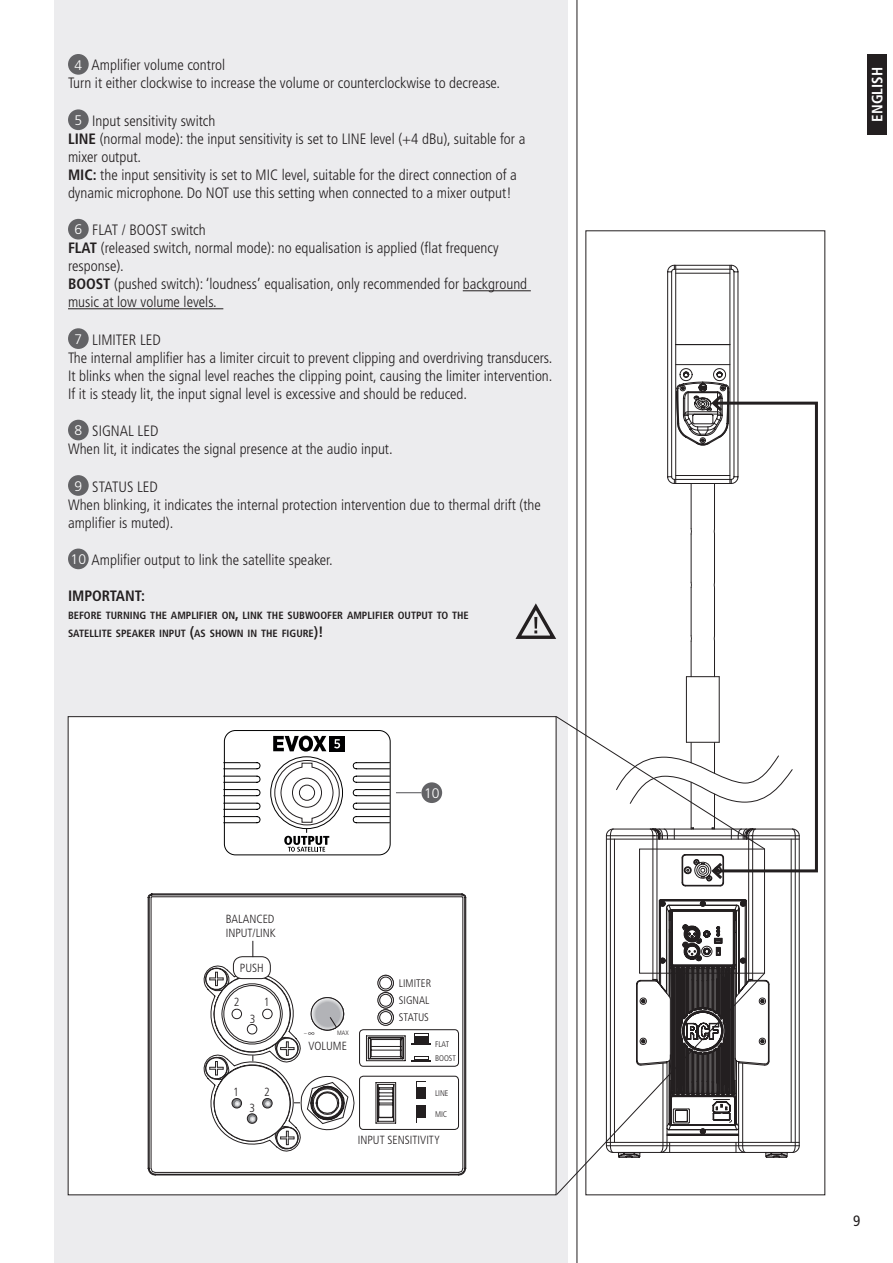
<style>
.page{position:relative;width:893px;height:1263px;background:#fff}
.page>*{position:absolute;margin:0;border:0;box-sizing:border-box;transform-origin:0 0}
.t1{font:300 condensed 15px/18px "Frutiger LT Std";color:#231f20}
.t2{font:700 condensed 15px "Frutiger LT Std";color:#231f20}
.t3{font:700 condensed 15px "Frutiger LT Std";color:#fff}
.t4{font:condensed 15px "Frutiger";color:#231f20}
.t5{font:300 13.8px "Frutiger LT Std";color:#fff}
.t6{font:300 condensed 11.85px/14.1px "Frutiger LT Std";color:#231f20}
.t7{font:300 condensed 10.95px/16.2px "Frutiger LT Std";color:#231f20}
.t8{font:700 condensed 10.5px "Frutiger LT Std";color:#231f20}
.t9{font:300 condensed 8.25px/14.2px "Frutiger LT Std";color:#231f20}
.t10{font:300 condensed 6.3px "Frutiger LT Std";color:#231f20}
.t11{font:300 condensed 5.4px "Frutiger LT Std";color:#231f20}
.s1{font-stretch:normal;font-size:13.8px;color:#fff}
.s2{font-weight:700}
.s3{font-size:15px}
</style>
<div class="page">
<div style="left:54px;top:0;width:514px;height:1263px;background:#ececee"></div>
<hr style="left:577px;top:0;width:1px;height:1263px;background:#231f20">
<div style="left:867px;top:54px;width:20px;height:81px;background:#231f20"></div>
<hr style="left:463px;top:290px;width:68px;height:1px;background:#231f20">
<hr style="left:68px;top:308px;width:155px;height:1px;background:#231f20">
<div style="left:68px;top:54px;width:21px;height:21px;background:#636366;border-radius:50%"></div>
<div style="left:68px;top:109px;width:21px;height:21px;background:#636366;border-radius:50%"></div>
<div style="left:68px;top:219px;width:21px;height:21px;background:#636366;border-radius:50%"></div>
<div style="left:68px;top:328px;width:21px;height:21px;background:#636366;border-radius:50%"></div>
<div style="left:68px;top:420px;width:21px;height:20px;background:#636366;border-radius:50%"></div>
<div style="left:68px;top:475px;width:21px;height:21px;background:#636366;border-radius:50%"></div>
<div style="left:68px;top:549px;width:21px;height:20px;background:#636366;border-radius:50%"></div>
<div style="left:68px;top:717px;width:488px;height:478px;background:#fff"></div>
<svg style="left:147px;top:893px;width:320px;height:283px"></svg>
<div style="left:233px;top:957px;width:37px;height:21px;background:#fff;border-radius:9px"></div>
<div style="left:233px;top:956px;width:38px;height:23px;border:1px solid #231f20;border-radius:9px"></div>
<svg style="left:252px;top:941px;width:1px;height:16px"></svg>
<div style="left:414px;top:1033px;width:14px;height:10px;background:#231f20"></div>
<svg style="left:415px;top:1034px;width:12px;height:2px"></svg>
<hr style="left:411px;top:1043px;width:20px;height:2px;background:#231f20">
<div style="left:417px;top:1081px;width:9px;height:18px;background:#231f20"></div>
<svg style="left:417px;top:1082px;width:8px;height:4px"></svg>
<div style="left:417px;top:1105px;width:9px;height:18px;background:#231f20"></div>
<svg style="left:417px;top:1118px;width:8px;height:4px"></svg>
<div style="left:414px;top:1055px;width:14px;height:5px;background:#231f20"></div>
<svg style="left:411px;top:1057px;width:20px;height:4px"></svg>
<div style="left:359px;top:1029px;width:100px;height:38px;border:1px solid #231f20;border-radius:4px"></div>
<div style="left:359px;top:1076px;width:100px;height:54px;border:1px solid #231f20;border-radius:4px"></div>
<svg style="left:378px;top:975px;width:15px;height:16px"></svg>
<div style="left:377px;top:975px;width:17px;height:16px;border:1px solid #231f20;border-radius:50%"></div>
<div style="left:380px;top:977px;width:12px;height:12px;background:#fff;border-radius:50%"></div>
<div style="left:379px;top:976px;width:13px;height:13px;border:1px solid #231f20;border-radius:50%"></div>
<svg style="left:378px;top:992px;width:15px;height:16px"></svg>
<div style="left:377px;top:992px;width:17px;height:16px;border:1px solid #231f20;border-radius:50%"></div>
<div style="left:380px;top:994px;width:12px;height:12px;background:#fff;border-radius:50%"></div>
<div style="left:379px;top:994px;width:13px;height:13px;border:1px solid #231f20;border-radius:50%"></div>
<svg style="left:378px;top:1010px;width:15px;height:15px"></svg>
<div style="left:377px;top:1009px;width:17px;height:17px;border:1px solid #231f20;border-radius:50%"></div>
<div style="left:380px;top:1011px;width:12px;height:12px;background:#fff;border-radius:50%"></div>
<div style="left:379px;top:1011px;width:13px;height:13px;border:1px solid #231f20;border-radius:50%"></div>
<div style="left:224px;top:730px;width:167px;height:125px;border:1px solid #000001;border-radius:11px"></div>
<svg style="left:223px;top:736px;width:167px;height:116px"></svg>
<div style="left:299px;top:785px;width:16px;height:15px;border:1px solid #231f20;border-radius:50%"></div>
<div style="left:421px;top:782px;width:21px;height:21px;background:#636366;border-radius:50%"></div>
<svg style="left:396px;top:792px;width:25px;height:1px"></svg>
<svg style="left:556px;top:1158px;width:209px;height:37px"></svg>
<div style="left:712px;top:402px;width:106px;height:470px;border:3px solid #231f20"></div>
<svg style="left:513px;top:265px;width:287px;height:893px"></svg>
<svg style="left:200px;top:963px;width:149px;height:189px"></svg>
<p class="t1" style="left:68px;top:56px;width:433px;text-indent:6px"><span class="s1">4</span> Amplifier volume control<br>Turn it either clockwise to increase the volume or counterclockwise to decrease.</p>
<p class="t1" style="left:68px;top:112px;width:459px;text-indent:6px"><span class="s1">5</span> Input sensitivity switch<br><span class="s2">LINE</span> (normal mode): the input sensitivity is set to LINE level (+4 dBu), suitable for a mixer output.<br><span class="s2">MIC:</span> the input sensitivity is set to MIC level, suitable for the direct connection of a dynamic microphone. Do NOT use this setting when connected to a mixer output!</p>
<p class="t1" style="left:68px;top:221px;width:461px;text-indent:6px"><span class="s1">6</span> FLAT / BOOST switch<br><span class="s2">FLAT</span> (released switch, normal mode): no equalisation is applied (flat frequency response).<br><span class="s2">BOOST</span> (pushed switch): ‘loudness’ equalisation, only recommended for background music at low volume levels.</p>
<p class="t1" style="left:68px;top:331px;width:486px;text-indent:6px"><span class="s1">7</span> LIMITER LED<br>The internal amplifier has a limiter circuit to prevent clipping and overdriving transducers.<br>It blinks when the signal level reaches the clipping point, causing the limiter intervention.<br>If it is steady lit, the input signal level is excessive and should be reduced.</p>
<p class="t1" style="left:68px;top:422px;width:326px;text-indent:6px"><span class="s1">8</span> SIGNAL LED<br>When lit, it indicates the signal presence at the audio input.</p>
<p class="t1" style="left:68px;top:478px;width:474px;text-indent:6px"><span class="s1">9</span> STATUS LED<br>When blinking, it indicates the internal protection intervention due to thermal drift (the amplifier is muted).</p>
<p class="t1" style="left:71px;top:551px;width:264px"><span class="s1">10</span> Amplifier output to link the satellite speaker.</p>
<p class="t2" style="left:68px;top:587px;width:78px">IMPORTANT:</p>
<p class="t8" style="left:68px;top:609px;width:56px">BEFORE TURNIN</p>
<p class="t8" style="left:140px;top:609px;width:39px">G THE AMP</p>
<p class="t8" style="left:191px;top:609px;width:164px">LIFIER ON<span class="s3">,</span> LIN K THE SUBWOOFER AMP</p>
<p class="t8" style="left:367px;top:609px;width:103px">LIFIER OUTPUT TO THE</p>
<p class="t8" style="left:68px;top:627px;width:257px">SATELLITE SPEAKER INPUT <span class="s3">(</span>AS SHOWN IN THE FIGURE<span class="s3">)!</span></p>
<p class="t5" style="left:424px;top:785px;width:17px">10</p>
<p class="t6" style="left:226px;top:912px;width:52px">BALANCED<br>INPUT/LINK</p>
<p class="t6" style="left:240px;top:961px;width:25px">PUSH</p>
<p class="t6" style="left:234px;top:995px;width:7px">2</p>
<p class="t6" style="left:264px;top:995px;width:7px">1</p>
<p class="t6" style="left:250px;top:1012px;width:7px">3</p>
<p class="t6" style="left:233px;top:1085px;width:7px">1</p>
<p class="t6" style="left:264px;top:1085px;width:7px">2</p>
<p class="t6" style="left:249px;top:1101px;width:7px">3</p>
<p class="t10" style="left:337px;top:1029px;width:13px">MAX</p>
<p class="t6" style="left:309px;top:1039px;width:40px">VOLUME</p>
<p class="t11" style="left:304px;top:1029px;width:4px">–</p>
<p class="t7" style="left:399px;top:975px;width:34px">LIMITER</p>
<p class="t7" style="left:399px;top:993px;width:32px">SIGNAL<br>STATUS</p>
<p class="t9" style="left:435px;top:1037px;width:22px">FLAT<br>BOOST</p>
<p class="t9" style="left:435px;top:1086px;width:15px">LINE</p>
<p class="t9" style="left:435px;top:1107px;width:14px">MIC</p>
<p class="t6" style="left:358px;top:1133px;width:84px">INPUT SENSITIVITY</p>
<p class="t3" style="left:868px;top:122px;width:56px;rotate:-90deg">ENGLISH</p>
<p class="t4" style="left:853px;top:1211px;width:9px">9</p>
</div>
